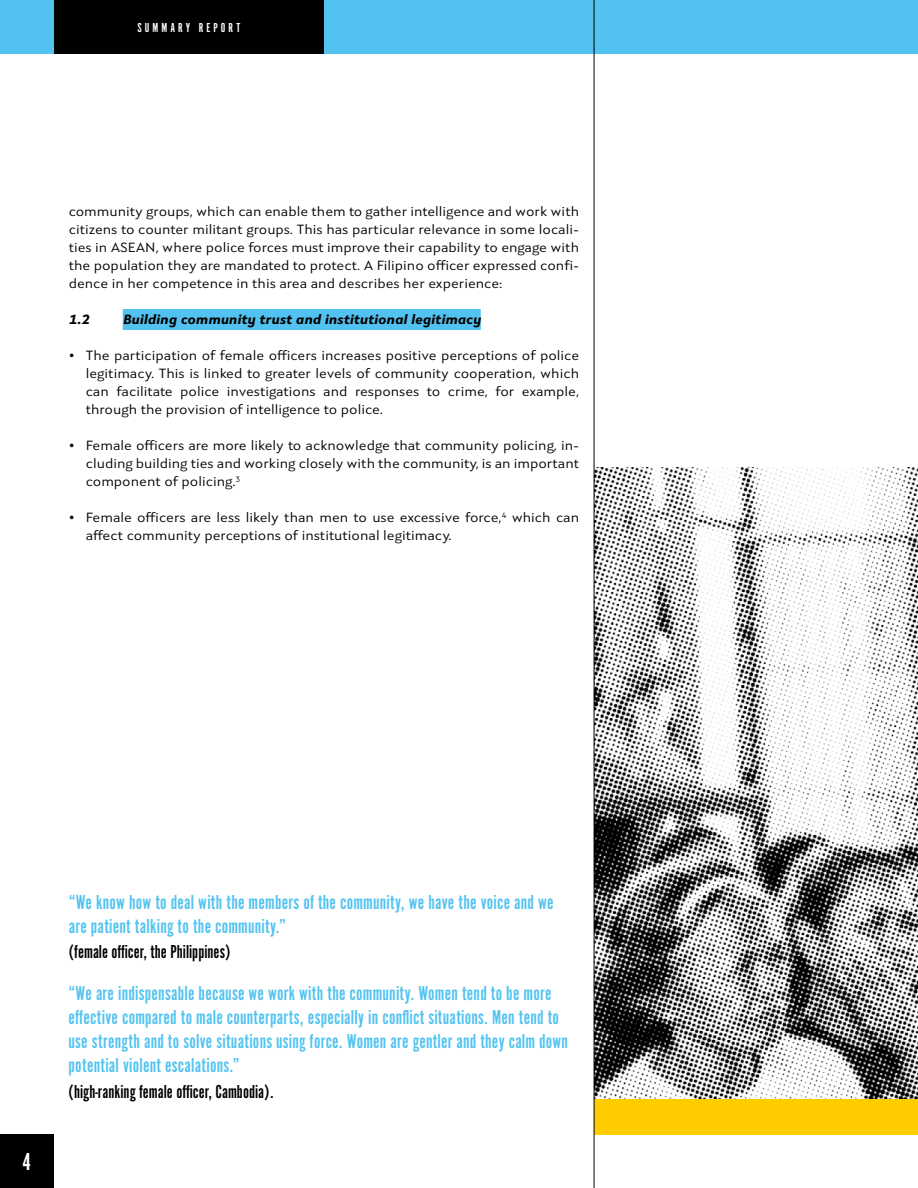
<style>
.page{position:relative;width:918px;height:1188px;background:#fff}
.page>*{position:absolute;margin:0;border:0;box-sizing:border-box;transform-origin:0 0}
.t1{font:25.5px "Alternate Got No 1 D";color:#fff}
.t2{font:21px/24px "Alternate Got No 1 D";letter-spacing:.01em;color:#52c3f1}
.t3{font:19.5px "Alternate Got No 1 D";color:#000}
.t4{font:13.5px/18px "Seven One Eight";color:#000;text-align:justify}
.t5{font:italic 800 13.5px "Seven One Eight";letter-spacing:.01em;color:#000}
.t6{font:13.5px "Alternate Got No 1 D";letter-spacing:.225em;color:#fff}
</style>
<div class="page">
<div style="left:0;top:0;width:918px;height:54px;background:#52c3f1"></div>
<img style="left:595px;top:468px;width:323px;height:631px">
<div style="left:0;top:1134px;width:54px;height:54px;background:#000"></div>
<div style="left:123px;top:309px;width:358px;height:21px;background:#52c3f1"></div>
<div style="left:594px;top:1099px;width:324px;height:36px;background:#fc0"></div>
<div style="left:54px;top:0;width:270px;height:54px;background:#000"></div>
<hr style="left:594px;top:0;width:1px;height:1188px;background:#000">
<p class="t6" style="left:138px;top:20px;width:104px">SUMMARY REPORT</p>
<p class="t4" style="left:69px;top:202px;width:512px">community groups, which can enable them to gather intelligence and work with citizens to counter militant groups. This has particular relevance in some locali&shy;ties in ASEAN, where police forces must improve their capability to engage with the population they are mandated to protect. A Filipino officer expressed confi&shy;dence in her competence in this area and describes her experience:</p>
<p class="t5" style="left:69px;top:310px;width:22px">1.2</p>
<p class="t5" style="left:123px;top:310px;width:360px">Building community trust and institutional legitimacy</p>
<p class="t4" style="left:86px;top:346px;width:495px;text-indent:-17px">• The participation of female officers increases positive perceptions of police legitimacy. This is linked to greater levels of community cooperation, which can facilitate police investigations and responses to crime, for example, through the provision of intelligence to police.</p>
<p class="t4" style="left:86px;top:436px;width:495px;text-indent:-17px">• Female officers are more likely to acknowledge that community policing, in&shy;cluding building ties and working closely with the community, is an important component of policing.<sup>3</sup></p>
<p class="t4" style="left:86px;top:508px;width:495px;text-indent:-17px">• Female officers are less likely than men to use excessive force,<sup>4</sup> which can affect community perceptions of institutional legitimacy.</p>
<h1 class="t1" style="left:23px;top:1148px;width:10px">4</h1>
<h2 class="t2" style="left:69px;top:890px;width:486px">“We know how to deal with the members of the community, we have the voice and we are patient talking to the community.”</h2>
<h3 class="t3" style="left:69px;top:941px;width:163px">(female officer, the Philippines)</h3>
<p class="t2" style="left:69px;top:982px;width:501px">“We are indispensable because we work with the community. Women tend to be more effective compared to male counterparts, especially in conflict situations. Men tend to use strength and to solve situations using force. Women are gentler and they calm down potential violent escalations.”</p>
<h3 class="t3" style="left:69px;top:1081px;width:207px">(high-ranking female officer, Cambodia).</h3>
</div>
